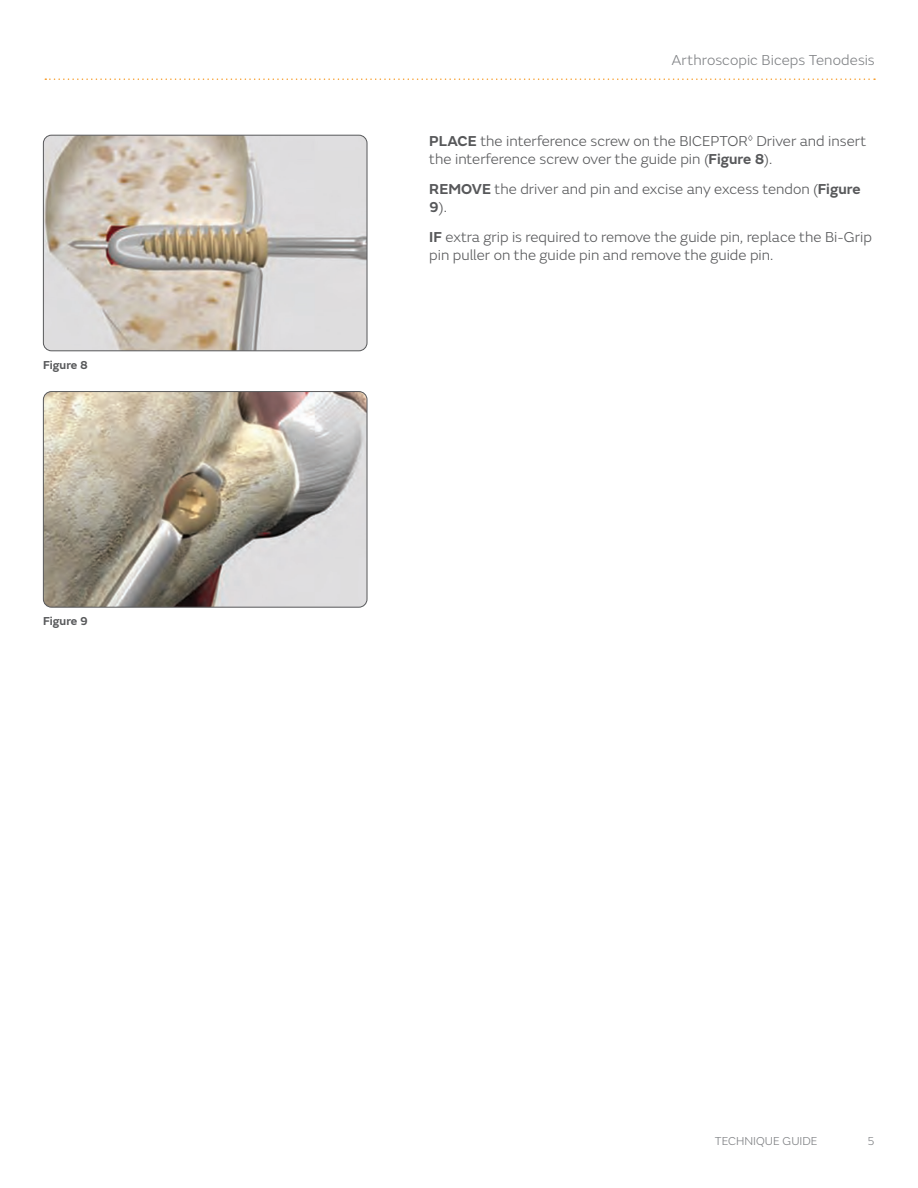
<style>
.page{position:relative;width:918px;height:1188px;background:#fff}
.page>*{position:absolute;margin:0;border:0;box-sizing:border-box;transform-origin:0 0}
.NOTES_CAUTION_Body_T{font:300 15px/18px "SN Emeric";color:#57585a}
.t1{font:300 15px "SN Emeric";letter-spacing:.005em;color:#808285}
.t2{font:300 12px "SN Emeric";color:#808285}
.Figure_descriptions{font:600 12px "SN Emeric";color:#57585a}
.s1{font-weight:600}
</style>
<div class="page">
<svg style="left:45px;top:78px;width:830px;height:2px"></svg>
<img style="left:43px;top:135px;width:324px;height:216px">
<div style="left:43px;top:135px;width:324px;height:216px;border:1px solid #57585a;border-radius:8px"></div>
<img style="left:43px;top:393px;width:324px;height:214px">
<div style="left:43px;top:391px;width:324px;height:216px;border:1px solid #57585a;border-radius:8px"></div>
<p class="Figure_descriptions" style="left:43px;top:357px;width:46px">Figure 8</p>
<p class="Figure_descriptions" style="left:43px;top:614px;width:46px">Figure 9</p>
<p class="t1" style="left:671px;top:51px;width:205px">Arthroscopic Biceps Tenodesis</p>
<p class="NOTES_CAUTION_Body_T" style="left:429px;top:132px;width:439px"><span class="s1">PLACE</span> the interference screw on the BICEPTOR<sup>◊</sup> Driver and insert the interference screw over the guide pin (<span class="s1">Figure 8</span>).</p>
<p class="NOTES_CAUTION_Body_T" style="left:429px;top:180px;width:433px"><span class="s1">REMOVE</span> the driver and pin and excise any excess tendon (<span class="s1">Figure<br>9</span>).</p>
<p class="NOTES_CAUTION_Body_T" style="left:429px;top:228px;width:444px"><span class="s1">IF</span> extra grip is required to remove the guide pin, replace the Bi-Grip pin puller on the guide pin and remove the guide pin.</p>
<p class="t2" style="left:715px;top:1134px;width:104px">TECHNIQUE GUIDE</p>
<p class="t2" style="left:868px;top:1134px;width:9px">5</p>
</div>
